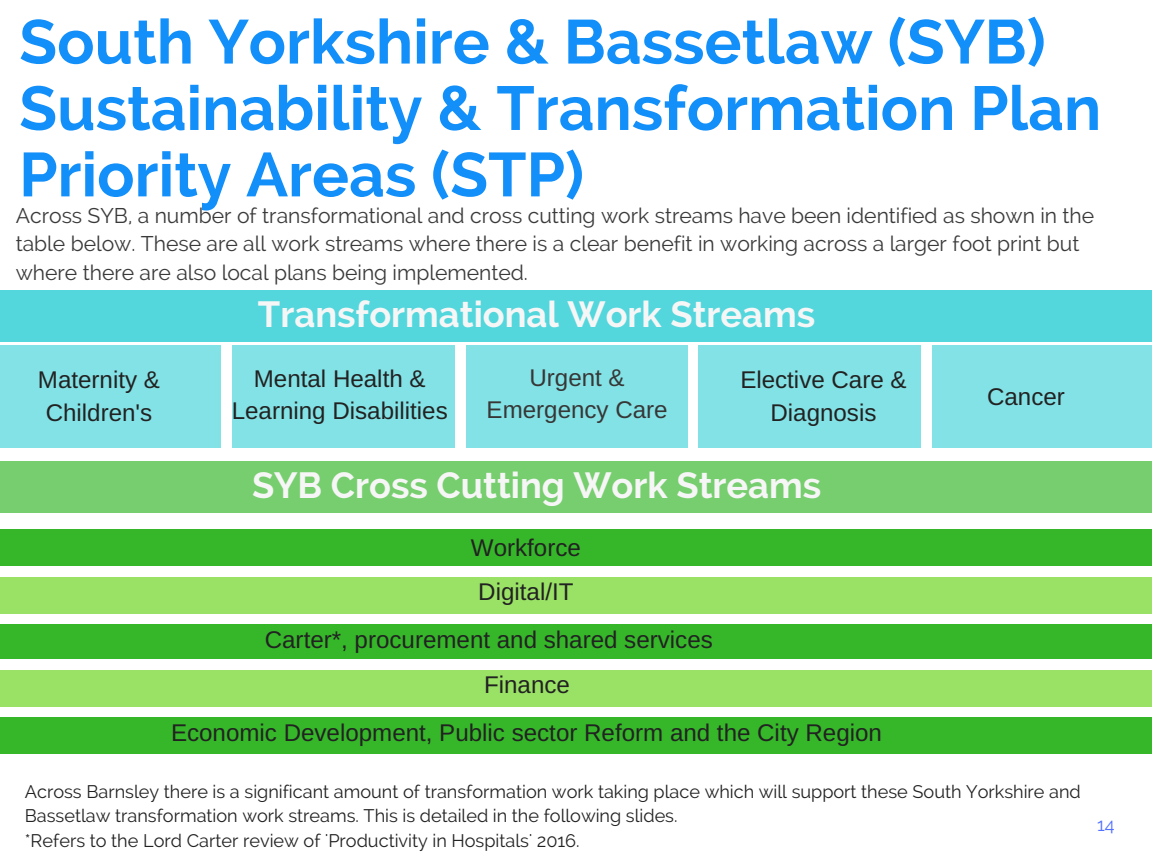
<style>
.page{position:relative;width:1152px;height:863px;background:#fff}
.page>*{position:absolute;margin:0;border:0;box-sizing:border-box;transform-origin:0 0}
.t1{font:700 61.8px/66.3px "Raleway";color:#128ff9}
.t2{font:700 36.3px "Raleway";color:#f6f6f6}
.t3{font:24.15px/32.7px "Arimo";color:#222;text-align:center}
.t4{font:24.15px/32.7px "Arimo";color:#373737;text-align:center}
.t5{font:21.15px/28.2px "Raleway";color:#3a3a3a}
.t6{font:18.15px/24.8px "Raleway";color:#222}
.t7{font:18.15px "Raleway";color:#5271ff}
</style>
<div class="page">
<div style="left:0;top:290px;width:1152px;height:52px;background:#53d7dc"></div>
<div style="left:0;top:345px;width:220px;height:102px;background:#83e2e6"></div>
<div style="left:232px;top:345px;width:222px;height:102px;background:#83e2e6"></div>
<div style="left:466px;top:345px;width:221px;height:102px;background:#83e2e6"></div>
<div style="left:699px;top:345px;width:222px;height:102px;background:#83e2e6"></div>
<div style="left:933px;top:345px;width:219px;height:102px;background:#83e2e6"></div>
<div style="left:0;top:461px;width:1152px;height:52px;background:#76ce6e"></div>
<div style="left:0;top:530px;width:1152px;height:36px;background:#35b729"></div>
<div style="left:0;top:577px;width:1152px;height:36px;background:#99e265"></div>
<div style="left:0;top:624px;width:1152px;height:35px;background:#35b729"></div>
<div style="left:0;top:670px;width:1152px;height:36px;background:#99e265"></div>
<div style="left:0;top:717px;width:1152px;height:36px;background:#35b729"></div>
<h1 class="t1" style="left:19px;top:9px;width:1084px">South Yorkshire &amp; Bassetlaw (SYB)<br>Sustainability &amp; Transformation Plan<br>Priority Areas (STP)</h1>
<p class="t5" style="left:16px;top:202px;width:1080px">Across SYB, a number of transformational and cross cutting work streams have been identified as shown in the table below. These are all work streams where there is a clear benefit in working across a larger foot print but where there are also local plans being implemented.</p>
<h2 class="t2" style="left:258px;top:293px;width:559px">Transformational Work Streams</h2>
<h3 class="t3" style="left:38px;top:363px;width:124px">Maternity &amp;<br>Children's</h3>
<h3 class="t3" style="left:232px;top:362px;width:217px">Mental Health &amp;<br>Learning Disabilities</h3>
<h3 class="t4" style="left:487px;top:361px;width:183px">Urgent &amp;<br>Emergency Care</h3>
<h3 class="t3" style="left:740px;top:363px;width:168px">Elective Care &amp;<br>Diagnosis</h3>
<h3 class="t3" style="left:987px;top:380px;width:79px">Cancer</h3>
<h2 class="t2" style="left:252px;top:464px;width:571px">SYB Cross Cutting Work Streams</h2>
<h3 class="t3" style="left:471px;top:525px;width:111px;line-height:43.8px">Workforce<br>Digital/IT</h3>
<h3 class="t3" style="left:484px;top:617px;width:230px;line-height:45px;text-align:left;text-indent:-219px">Carter*, procurement and shared services<br>Finance</h3>
<h3 class="t3" style="left:171px;top:716px;width:712px">Economic Development, Public sector Reform and the City Region</h3>
<p class="t6" style="left:25px;top:778px;width:1058px">Across Barnsley there is a significant amount of transformation work taking place which will support these South Yorkshire and<br>Bassetlaw transformation work streams. This is detailed in the following slides.<br>*Refers to the Lord Carter review of 'Productivity in Hospitals' 2016.</p>
<p class="t7" style="left:1097px;top:814px;width:19px">14</p>
</div>
